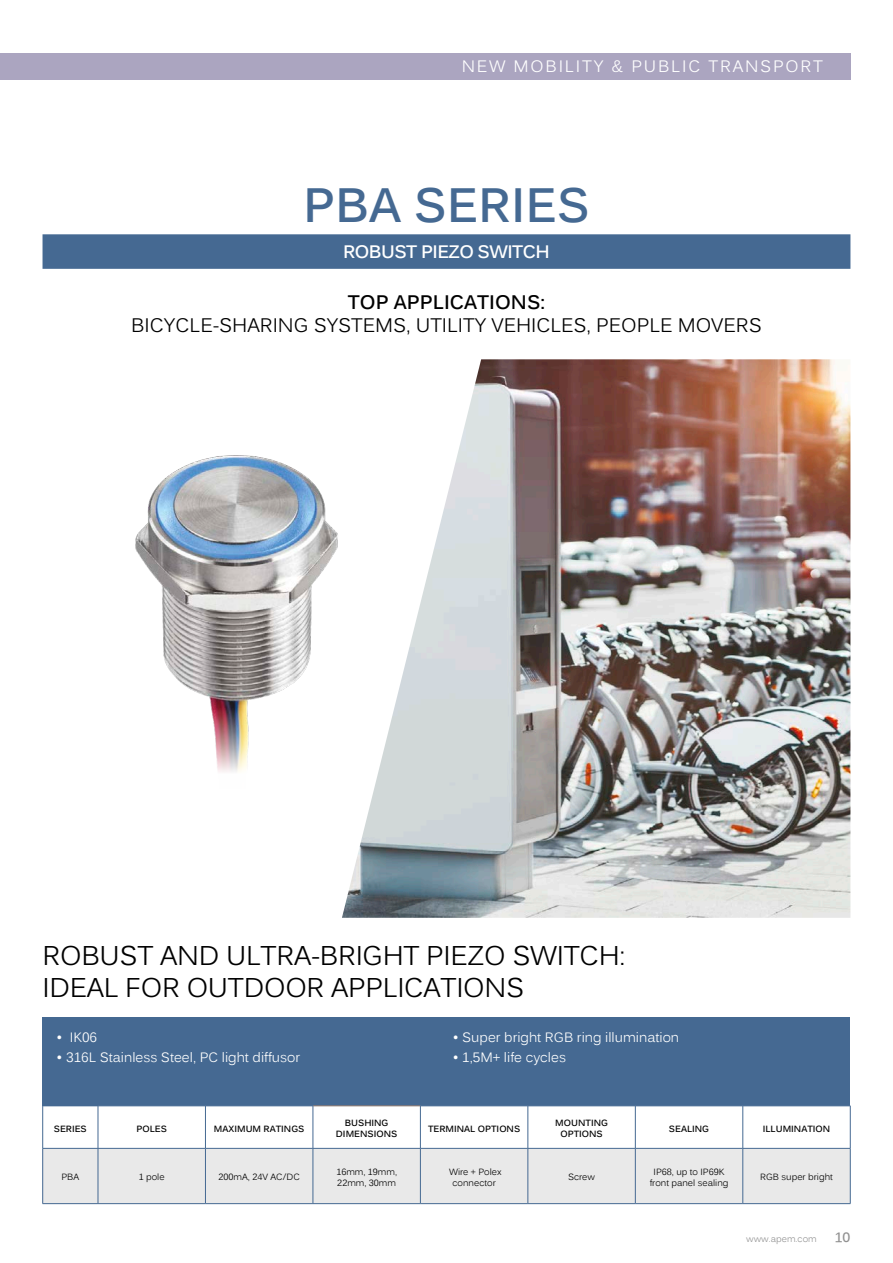
<style>
.page{position:relative;width:893px;height:1263px;background:#fff}
.page>*{position:absolute;margin:0;border:0;box-sizing:border-box;transform-origin:0 0}
.t1{font:700 48px "Kalinga";color:#456992}
.t2{font:27px/32.4px "Kalinga";letter-spacing:-.01em;color:#000}
.categorie{font:19.5px/23.4px "Kalinga";color:#000;text-align:center}
.categorie-2{font:700 18px "Kalinga";letter-spacing:-.03em;color:#fff}
.titre_corpo{font:16.5px "Kalinga";letter-spacing:.11em;color:#fff}
.t3{font:13.5px "Kalinga";color:#fff}
.t4{font:700 13.5px "Kalinga";color:#919191}
.t5{font:9px/10.8px "Kalinga";color:#000;text-align:center}
.t6{font:700 9px/10.8px "Kalinga";color:#000;text-align:center}
.t7{font:9px "Kalinga";color:#919191}
.s1{font-weight:700}
</style>
<div class="page">
<img style="left:342px;top:359px;width:508px;height:559px">
<div style="left:0;top:53px;width:850px;height:26px;background:#aba5c0"></div>
<div style="left:43px;top:1017px;width:807px;height:101px;background:#456992"></div>
<div style="left:43px;top:234px;width:807px;height:35px;background:#456992"></div>
<div style="left:43px;top:1106px;width:55px;height:42px;background:#fff"></div>
<div style="left:43px;top:1148px;width:55px;height:55px;background:#e9e9e9"></div>
<svg style="left:99px;top:1106px;width:751px;height:97px"></svg>
<hr style="left:313px;top:1105px;width:107px;height:1px;background:#8a746b">
<hr style="left:98px;top:1106px;width:1px;height:42px;background:#456992">
<hr style="left:205px;top:1106px;width:1px;height:42px;background:#456992">
<hr style="left:313px;top:1106px;width:1px;height:42px;background:#456992">
<hr style="left:98px;top:1148px;width:107px;height:1px;background:#456992">
<hr style="left:98px;top:1148px;width:1px;height:55px;background:#456992">
<hr style="left:98px;top:1203px;width:107px;height:1px;background:#456992">
<hr style="left:205px;top:1148px;width:108px;height:1px;background:#456992">
<hr style="left:205px;top:1148px;width:1px;height:55px;background:#456992">
<hr style="left:205px;top:1203px;width:108px;height:1px;background:#456992">
<hr style="left:313px;top:1148px;width:107px;height:1px;background:#456992">
<hr style="left:420px;top:1106px;width:1px;height:42px;background:#456992">
<hr style="left:528px;top:1106px;width:1px;height:42px;background:#456992">
<hr style="left:635px;top:1106px;width:1px;height:42px;background:#456992">
<hr style="left:742px;top:1106px;width:1px;height:42px;background:#456992">
<hr style="left:850px;top:1106px;width:1px;height:42px;background:#456992">
<hr style="left:313px;top:1148px;width:1px;height:55px;background:#456992">
<hr style="left:420px;top:1148px;width:108px;height:1px;background:#456992">
<hr style="left:420px;top:1148px;width:1px;height:55px;background:#456992">
<hr style="left:528px;top:1148px;width:107px;height:1px;background:#456992">
<hr style="left:313px;top:1203px;width:107px;height:1px;background:#456992">
<hr style="left:420px;top:1203px;width:108px;height:1px;background:#456992">
<hr style="left:528px;top:1148px;width:1px;height:55px;background:#456992">
<hr style="left:635px;top:1148px;width:108px;height:1px;background:#456992">
<hr style="left:743px;top:1148px;width:107px;height:1px;background:#456992">
<hr style="left:742px;top:1148px;width:1px;height:55px;background:#456992">
<hr style="left:528px;top:1203px;width:107px;height:1px;background:#456992">
<hr style="left:635px;top:1203px;width:108px;height:1px;background:#456992">
<hr style="left:743px;top:1203px;width:107px;height:1px;background:#456992">
<hr style="left:635px;top:1148px;width:1px;height:55px;background:#456992">
<hr style="left:850px;top:1148px;width:1px;height:55px;background:#456992">
<hr style="left:42px;top:1106px;width:1px;height:42px;background:#456992">
<hr style="left:43px;top:1148px;width:55px;height:1px;background:#456992">
<hr style="left:42px;top:1148px;width:1px;height:55px;background:#456992">
<hr style="left:43px;top:1203px;width:55px;height:1px;background:#456992">
<img style="left:135px;top:450px;width:222px;height:339px">
<p class="titre_corpo" style="left:462px;top:55px;width:363px">NEW MOBILITY &amp; PUBLIC TRANSPORT</p>
<p class="t1" style="left:303px;top:174px;width:288px">PBA SERIES</p>
<p class="categorie-2" style="left:343px;top:240px;width:208px">ROBUST PIEZO SWITCH</p>
<p class="categorie" style="left:131px;top:292px;width:632px"><span class="s1">TOP APPLICATIONS:<br></span>BICYCLE-SHARING SYSTEMS, UTILITY VEHICLES, PEOPLE MOVERS</p>
<p class="t2" style="left:43px;top:942px;width:584px">ROBUST AND ULTRA-BRIGHT PIEZO SWITCH:<br>IDEAL FOR OUTDOOR APPLICATIONS</p>
<p class="t3" style="left:57px;top:1028px;width:42px">• IK06</p>
<p class="t3" style="left:57px;top:1048px;width:245px">• 316L Stainless Steel, PC light diffusor</p>
<p class="t3" style="left:453px;top:1028px;width:228px">• Super bright RGB ring illumination</p>
<p class="t3" style="left:453px;top:1048px;width:115px">• 1,5M+ life cycles</p>
<p class="t6" style="left:54px;top:1124px;width:34px">SERIES</p>
<p class="t6" style="left:136px;top:1124px;width:32px">POLES</p>
<p class="t6" style="left:214px;top:1124px;width:92px">MAXIMUM RATINGS</p>
<p class="t6" style="left:336px;top:1118px;width:63px">BUSHING<br>DIMENSIONS</p>
<p class="t6" style="left:428px;top:1124px;width:94px">TERMINAL OPTIONS</p>
<p class="t6" style="left:555px;top:1118px;width:54px">MOUNTING<br>OPTIONS</p>
<p class="t6" style="left:669px;top:1124px;width:42px">SEALING</p>
<p class="t6" style="left:763px;top:1124px;width:69px">ILLUMINATION</p>
<p class="t5" style="left:61px;top:1173px;width:19px">PBA</p>
<p class="t5" style="left:139px;top:1173px;width:28px">1 pole</p>
<p class="t5" style="left:219px;top:1173px;width:83px">200mA, 24V AC/DC</p>
<p class="t5" style="left:336px;top:1167px;width:62px;text-align:left">16mm, 19mm,<br>22mm, 30mm</p>
<p class="t5" style="left:449px;top:1167px;width:54px">Wire + Polex connector</p>
<p class="t5" style="left:568px;top:1173px;width:29px">Screw</p>
<p class="t5" style="left:650px;top:1167px;width:80px">IP68, up to IP69K front panel sealing</p>
<p class="t5" style="left:760px;top:1173px;width:74px">RGB super bright</p>
<p class="t7" style="left:746px;top:1233px;width:72px">www.apem.com</p>
<h3 class="t4" style="left:835px;top:1229px;width:17px">10</h3>
</div>
